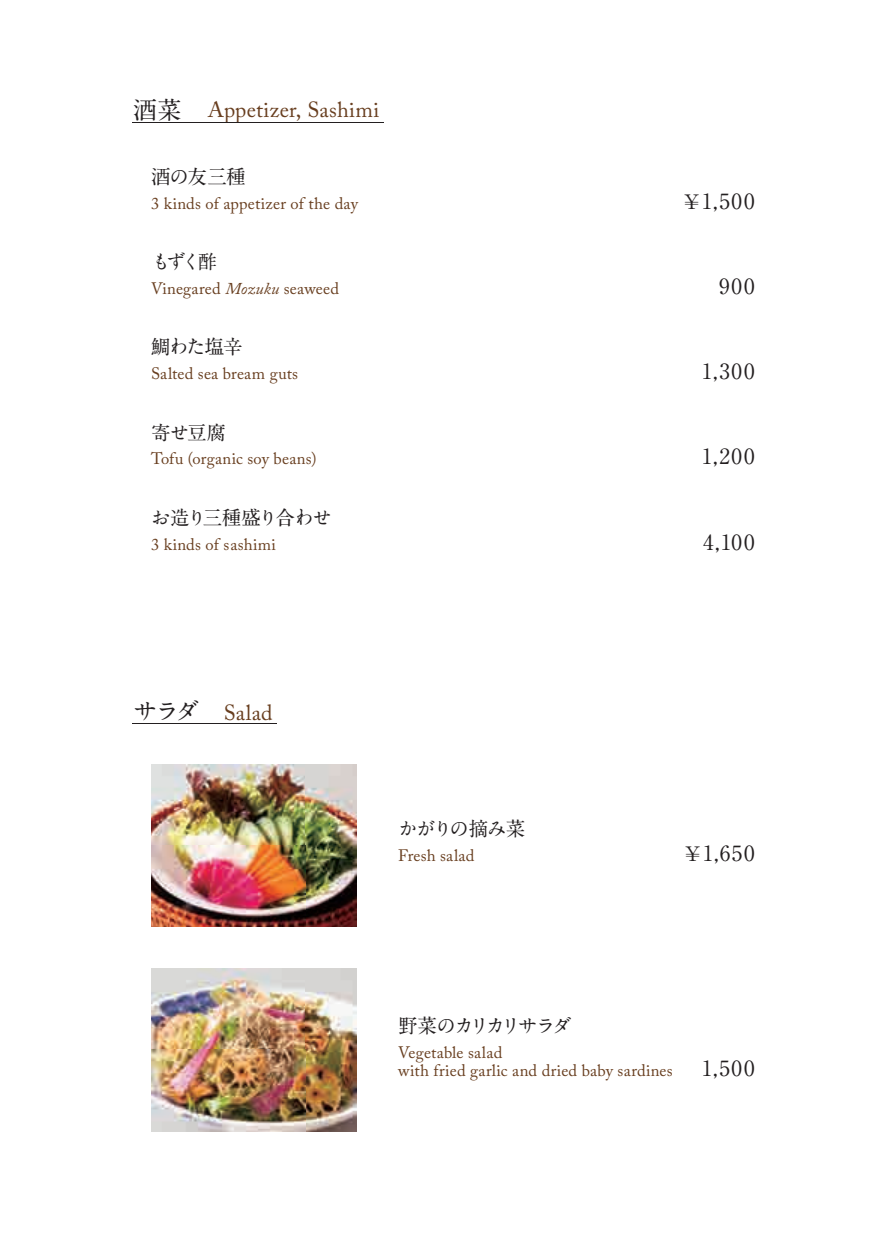
<style>
.page{position:relative;width:892px;height:1260px;background:#fff}
.page>*{position:absolute;margin:0;border:0;box-sizing:border-box;transform-origin:0 0}
.t1{font:21.75px "Adobe Caslon Pro";letter-spacing:.015em;color:#683e1f}
.t2{font:700 21px "A1 Mincho Std";letter-spacing:.085em;color:#231f20}
.t3{font:700 19.5px "A1 Mincho Std";letter-spacing:-.08em;color:#231f20}
.t4{font:700 19.5px "A1 Mincho Std";letter-spacing:-.14em;color:#231f20}
.t5{font:16.5px/18px "Adobe Caslon Pro";letter-spacing:.015em;color:#683e1f}
.s1{font-family:"A1 Mincho Std";font-weight:700;font-size:24px;color:#231f20}
.s2{font-size:19.95px}
.s3{font-style:italic}
</style>
<div class="page">
<hr style="left:132px;top:123px;width:251px;height:1px;background:#231f20">
<hr style="left:132px;top:723px;width:144px;height:1px;background:#231f20">
<img style="left:151px;top:764px;width:205px;height:162px">
<img style="left:151px;top:968px;width:205px;height:163px">
<h1 class="t1" style="left:133px;top:97px;width:247px"><span class="s1">酒菜</span> Appetizer, Sashimi</h1>
<p class="t3" style="left:151px;top:161px;width:96px">酒の友三種</p>
<p class="t5" style="left:151px;top:194px;width:208px">3 kinds of appetizer of the day</p>
<p class="t2" style="left:683px;top:184px;width:72px"><span class="s2">¥</span>1,500</p>
<p class="t3" style="left:151px;top:246px;width:67px">もずく酢</p>
<p class="t5" style="left:151px;top:279px;width:189px">Vinegared <span class="s3">Mozuku</span> seaweed</p>
<p class="t2" style="left:718px;top:269px;width:37px">900</p>
<p class="t3" style="left:151px;top:331px;width:93px">鯛わた塩辛</p>
<p class="t5" style="left:151px;top:364px;width:148px">Salted sea bream guts</p>
<p class="t2" style="left:701px;top:354px;width:54px">1,300</p>
<p class="t3" style="left:151px;top:416px;width:77px">寄せ豆腐</p>
<p class="t5" style="left:151px;top:449px;width:167px">Tofu (organic soy beans)</p>
<p class="t2" style="left:701px;top:439px;width:54px">1,200</p>
<p class="t3" style="left:151px;top:501px;width:182px">お造り三種盛り合わせ</p>
<p class="t5" style="left:151px;top:535px;width:126px">3 kinds of sashimi</p>
<p class="t2" style="left:702px;top:524px;width:53px">4,100</p>
<h1 class="t1" style="left:133px;top:699px;width:141px"><span class="s1">サラダ</span> Salad</h1>
<p class="t3" style="left:398px;top:813px;width:129px">かがりの摘み菜</p>
<p class="t5" style="left:398px;top:846px;width:78px">Fresh salad</p>
<p class="t2" style="left:684px;top:836px;width:71px"><span class="s2">¥</span>1,650</p>
<p class="t4" style="left:398px;top:1009px;width:175px">野菜のカリカリサラダ</p>
<p class="t5" style="left:398px;top:1042px;width:276px">Vegetable salad<br>with fried garlic and dried baby sardines</p>
<p class="t2" style="left:701px;top:1050px;width:54px">1,500</p>
</div>
